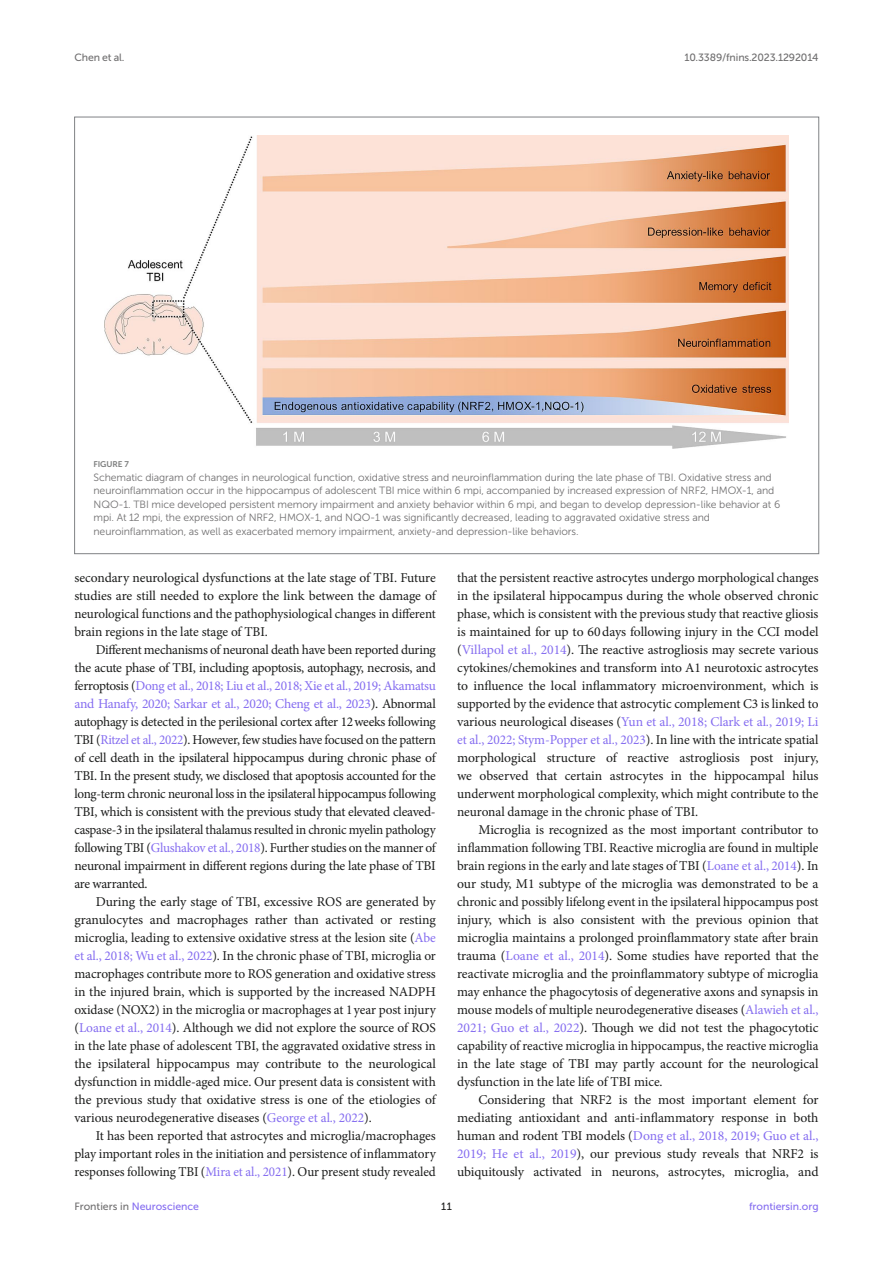
<style>
.page{position:relative;width:893px;height:1263px;background:#fff}
.page>*{position:absolute;margin:0;border:0;box-sizing:border-box;transform-origin:0 0}
.TEXT{font:13.5px/18px "Minion Pro";letter-spacing:-.01em;color:#1b1c1b;text-align:justify}
.FIG_LEG{font:10.5px/13.5px "Museo Sans 300";letter-spacing:-.01em;color:#706f70}
.t1{font:10.5px "Museo Sans 500";color:#856df0}
.t2{font:10.5px "Museo Sans 500";letter-spacing:-.015em;color:#706f70}
.t3{font:10.5px "Museo Sans 500";color:#1b1c1b}
.FIG_HD{font:8.25px "Museo Sans 700";letter-spacing:-.01em;color:#7e7f7f}
.s1{color:#856df0}
.s2{color:#706f70}
</style>
<div class="page">
<img style="left:104px;top:136px;width:685px;height:312px">
<p class="t2" style="left:74px;top:51px;width:52px">Chen et al.</p>
<p class="t2" style="left:684px;top:51px;width:136px">10.3389/fnins.2023.1292014</p>
<p class="FIG_HD" style="left:94px;top:460px;width:37px">FIGURE 7</p>
<p class="FIG_LEG" style="left:94px;top:470px;width:688px">Schematic diagram of changes in neurological function, oxidative stress and neuroinflammation during the late phase of TBI. Oxidative stress and neuroinflammation occur in the hippocampus of adolescent TBI mice within 6 mpi, accompanied by increased expression of NRF2, HMOX-1, and NQO-1. TBI mice developed persistent memory impairment and anxiety behavior within 6 mpi, and began to develop depression-like behavior at 6 mpi. At 12 mpi, the expression of NRF2, HMOX-1, and NQO-1 was significantly decreased, leading to aggravated oxidative stress and neuroinflammation, as well as exacerbated memory impairment, anxiety-and depression-like behaviors.</p>
<p class="TEXT" style="left:74px;top:569px;width:363px">secondary neurological dysfunctions at the late stage of TBI. Future studies are still needed to explore the link between the damage of neurological functions and the pathophysiological changes in different brain regions in the late stage of TBI.</p>
<p class="TEXT" style="left:74px;top:641px;width:363px;text-indent:21px">Different mechanisms of neuronal death have been reported during the acute phase of TBI, including apoptosis, autophagy, necrosis, and ferroptosis (<span class="s1">Dong et al., 2018; Liu et al., 2018; Xie et al., 2019; Akamatsu and Hanafy, 2020; Sarkar et al., 2020; Cheng et al., 2023</span>). Abnormal autophagy is detected in the perilesional cortex after 12weeks following TBI (<span class="s1">Ritzel et al., 2022</span>). However, few studies have focused on the pattern of cell death in the ipsilateral hippocampus during chronic phase of TBI. In the present study, we disclosed that apoptosis accounted for the long-term chronic neuronal loss in the ipsilateral hippocampus following TBI, which is consistent with the previous study that elevated cleaved&shy;caspase-3 in the ipsilateral thalamus resulted in chronic myelin pathology following TBI (<span class="s1">Glushakov et al., 2018</span>). Further studies on the manner of neuronal impairment in different regions during the late phase of TBI are warranted.</p>
<p class="TEXT" style="left:74px;top:893px;width:363px;text-indent:21px">During the early stage of TBI, excessive ROS are generated by granulocytes and macrophages rather than activated or resting microglia, leading to extensive oxidative stress at the lesion site (<span class="s1">Abe et al., 2018; Wu et al., 2022</span>). In the chronic phase of TBI, microglia or macrophages contribute more to ROS generation and oxidative stress in the injured brain, which is supported by the increased NADPH oxidase (NOX2) in the microglia or macrophages at 1year post injury (<span class="s1">Loane et al., 2014</span>). Although we did not explore the source of ROS in the late phase of adolescent TBI, the aggravated oxidative stress in the ipsilateral hippocampus may contribute to the neurological dysfunction in middle-aged mice. Our present data is consistent with the previous study that oxidative stress is one of the etiologies of various neurodegenerative diseases (<span class="s1">George et al., 2022</span>).</p>
<p class="TEXT" style="left:74px;top:1127px;width:363px;text-indent:21px">It has been reported that astrocytes and microglia/macrophages play important roles in the initiation and persistence of inflammatory responses following TBI (<span class="s1">Mira et al., 2021</span>). Our present study revealed</p>
<p class="TEXT" style="left:457px;top:569px;width:363px">that the persistent reactive astrocytes undergo morphological changes in the ipsilateral hippocampus during the whole observed chronic phase, which is consistent with the previous study that reactive gliosis is maintained for up to 60days following injury in the CCI model (<span class="s1">Villapol et al., 2014</span>). The reactive astrogliosis may secrete various cytokines/chemokines and transform into A1 neurotoxic astrocytes to influence the local inflammatory microenvironment, which is supported by the evidence that astrocytic complement C3 is linked to various neurological diseases (<span class="s1">Yun et al., 2018; Clark et al., 2019; Li et al., 2022; Stym-Popper et al., 2023</span>). In line with the intricate spatial morphological structure of reactive astrogliosis post injury, we observed that certain astrocytes in the hippocampal hilus underwent morphological complexity, which might contribute to the neuronal damage in the chronic phase of TBI.</p>
<p class="TEXT" style="left:457px;top:821px;width:363px;text-indent:21px">Microglia is recognized as the most important contributor to inflammation following TBI. Reactive microglia are found in multiple brain regions in the early and late stages of TBI (<span class="s1">Loane et al., 2014</span>). In our study, M1 subtype of the microglia was demonstrated to be a chronic and possibly lifelong event in the ipsilateral hippocampus post injury, which is also consistent with the previous opinion that microglia maintains a prolonged proinflammatory state after brain trauma (<span class="s1">Loane et al., 2014</span>). Some studies have reported that the reactivate microglia and the proinflammatory subtype of microglia may enhance the phagocytosis of degenerative axons and synapsis in mouse models of multiple neurodegenerative diseases (<span class="s1">Alawieh et al., 2021; Guo et al., 2022</span>). Though we did not test the phagocytotic capability of reactive microglia in hippocampus, the reactive microglia in the late stage of TBI may partly account for the neurological dysfunction in the late life of TBI mice.</p>
<p class="TEXT" style="left:457px;top:1091px;width:363px;text-indent:21px">Considering that NRF2 is the most important element for mediating antioxidant and anti-inflammatory response in both human and rodent TBI models (<span class="s1">Dong et al., 2018, 2019; Guo et al., 2019; He et al., 2019</span>), our previous study reveals that NRF2 is ubiquitously activated in neurons, astrocytes, microglia, and</p>
<p class="t1" style="left:74px;top:1200px;width:126px"><span class="s2">Frontiers in</span> Neuroscience</p>
<p class="t3" style="left:441px;top:1200px;width:12px">11</p>
<p class="t1" style="left:749px;top:1200px;width:71px">frontiersin.org</p>
</div>
